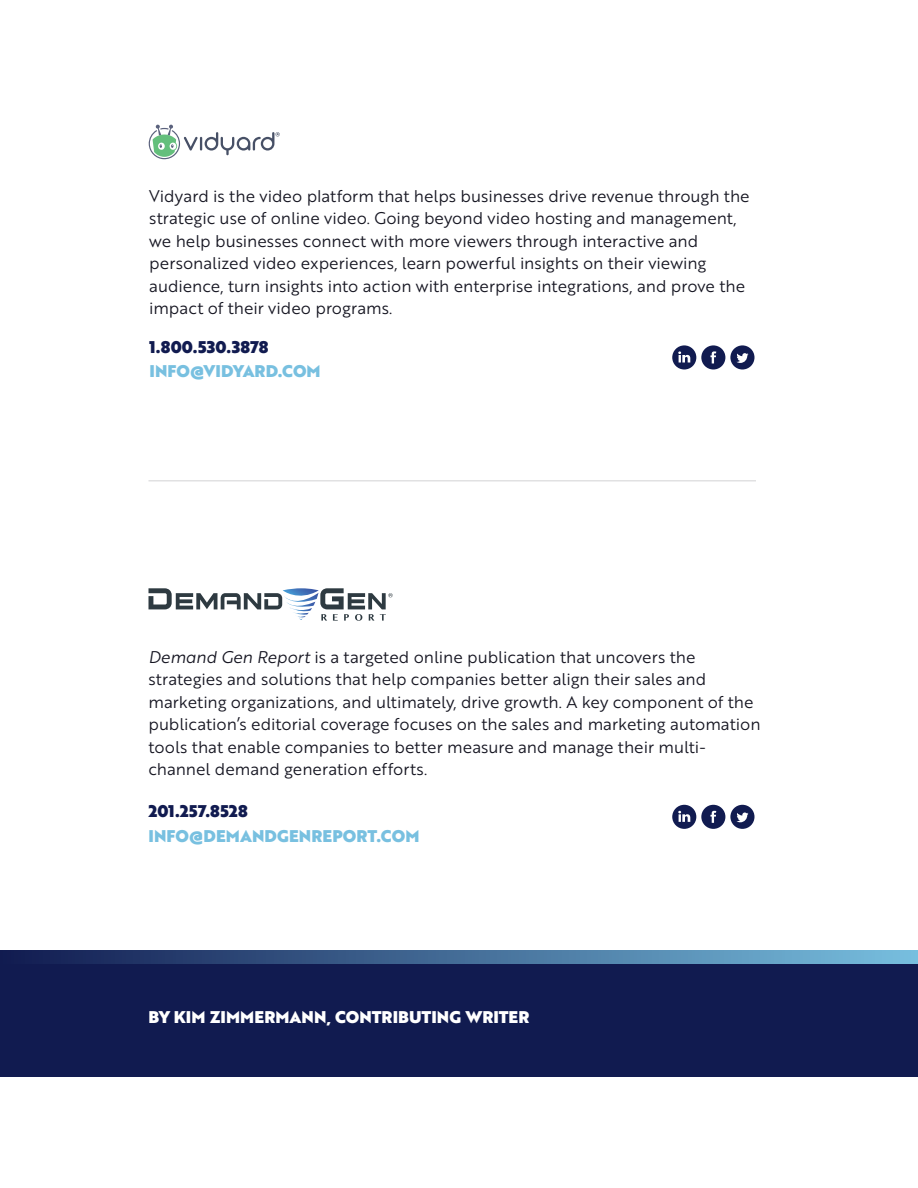
<style>
.page{position:relative;width:918px;height:1188px;background:#fff}
.page>*{position:absolute;margin:0;border:0;box-sizing:border-box;transform-origin:0 0}
.t1{font:16.5px/22.5px "Brother 1816 Book";color:#151521}
.t2{font:16.5px "Brother 1816 Black";letter-spacing:.005em;color:#78c0e0}
.t3{font:16.5px "Brother 1816 Black";letter-spacing:.005em;color:#fff}
.t4{font:16.5px "Brother 1816 Black";letter-spacing:.01em;color:#111b50}
.s1{font-family:"Brother 1816 Book Italic"}
</style>
<div class="page">
<hr style="left:148px;top:480px;width:608px;height:2px;background:#e1e1e2">
<div style="left:701px;top:805px;width:24px;height:24px;background:#111b50;border-radius:50%"></div>
<svg style="left:710px;top:811px;width:6px;height:12px"></svg>
<div style="left:730px;top:805px;width:24px;height:24px;background:#111b50;border-radius:50%"></div>
<svg style="left:736px;top:813px;width:12px;height:9px"></svg>
<div style="left:672px;top:805px;width:24px;height:24px;background:#111b50;border-radius:50%"></div>
<svg style="left:678px;top:811px;width:12px;height:11px"></svg>
<svg style="left:148px;top:588px;width:245px;height:33px"></svg>
<svg style="left:148px;top:124px;width:132px;height:36px"></svg>
<div style="left:0;top:964px;width:918px;height:112px;background:#111b50"></div>
<svg style="left:0;top:950px;width:918px;height:14px"></svg>
<div style="left:701px;top:345px;width:24px;height:25px;background:#111b50;border-radius:50%"></div>
<svg style="left:710px;top:351px;width:6px;height:12px"></svg>
<div style="left:730px;top:345px;width:24px;height:25px;background:#111b50;border-radius:50%"></div>
<svg style="left:736px;top:353px;width:12px;height:10px"></svg>
<div style="left:672px;top:345px;width:24px;height:25px;background:#111b50;border-radius:50%"></div>
<svg style="left:678px;top:351px;width:12px;height:12px"></svg>
<p class="t1" style="left:149px;top:184px;width:602px">Vidyard is the video platform that helps businesses drive revenue through the strategic use of online video. Going beyond video hosting and management, we help businesses connect with more viewers through interactive and personalized video experiences, learn powerful insights on their viewing audience, turn insights into action with enterprise integrations, and prove the impact of their video programs.</p>
<p class="t4" style="left:149px;top:334px;width:121px">1.800.530.3878</p>
<p class="t2" style="left:149px;top:358px;width:173px">INFO@VIDYARD.COM</p>
<p class="t1" style="left:148px;top:645px;width:614px"><span class="s1">Demand Gen Report</span> is a targeted online publication that uncovers the strategies and solutions that help companies better align their sales and marketing organizations, and ultimately, drive growth. A key component of the publication’s editorial coverage focuses on the sales and marketing automation tools that enable companies to better measure and manage their multi&shy;channel demand generation efforts.</p>
<p class="t4" style="left:148px;top:798px;width:101px">201.257.8528</p>
<p class="t2" style="left:148px;top:823px;width:272px">INFO@DEMANDGENREPORT.COM</p>
<p class="t3" style="left:148px;top:1004px;width:383px">BY KIM ZIMMERMANN, CONTRIBUTING WRITER</p>
</div>
